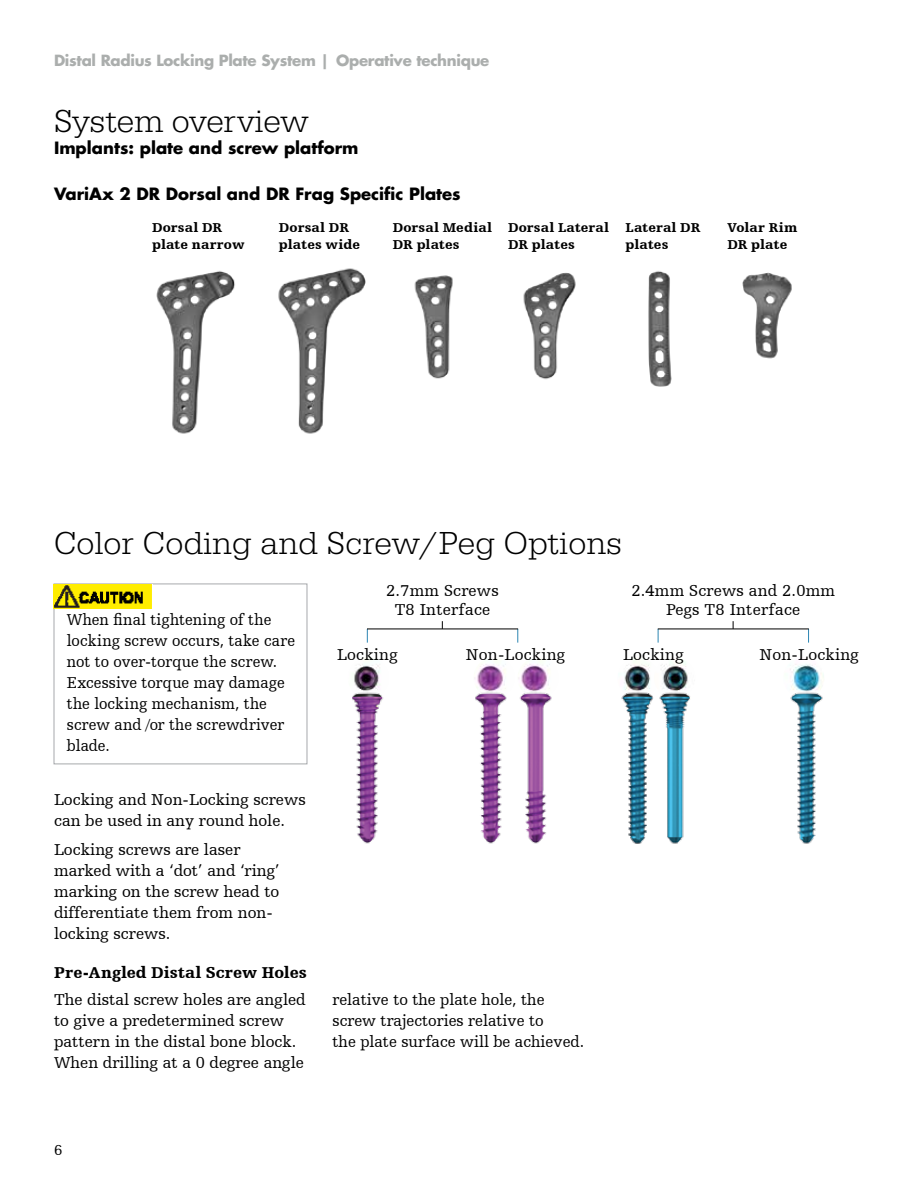
<style>
.page{position:relative;width:918px;height:1188px;background:#fff}
.page>*{position:absolute;margin:0;border:0;box-sizing:border-box;transform-origin:0 0}
.t1{font:300 33px "URW Egyptienne TOT";letter-spacing:.01em;color:#000}
.t2{font:16.5px/21px "Humanist Slabserif 712 BT";color:#000}
.t3{font:16.5px/21px "Humanist Slabserif 712 BT";color:#000;scale:.95 1}
.t4{font:700 16.5px "Futura For Stryker";color:#000}
.t5{font:900 16.5px "Humanist Slabserif 712 BT";letter-spacing:.005em;color:#000}
.t6{font:700 15px "Futura For Stryker";letter-spacing:-.02em;color:#abaead}
.t7{font:15px "Humanist Slabserif 712 BT";color:#000}
.t8{font:900 13.5px/16.5px "Humanist Slabserif 712 BT";letter-spacing:.01em;color:#000}
</style>
<div class="page">
<img style="left:621px;top:664px;width:69px;height:180px">
<img style="left:654px;top:657px;width:41px;height:42px;border-radius:21px">
<img style="left:352px;top:631px;width:31px;height:213px">
<svg style="left:367px;top:630px;width:1px;height:13px"></svg>
<hr style="left:367px;top:629px;width:151px;height:1px;background:#000">
<svg style="left:808px;top:630px;width:1px;height:13px"></svg>
<svg style="left:658px;top:630px;width:1px;height:13px"></svg>
<hr style="left:658px;top:629px;width:151px;height:1px;background:#000">
<div style="left:54px;top:584px;width:253px;height:180px;border:1px solid #a7a9ac"></div>
<img style="left:53px;top:584px;width:99px;height:24px">
<img style="left:156px;top:268px;width:636px;height:166px">
<img style="left:790px;top:664px;width:34px;height:180px">
<img style="left:521px;top:660px;width:31px;height:184px">
<img style="left:474px;top:631px;width:47px;height:213px">
<p class="t6" style="left:54px;top:51px;width:437px">Distal Radius Locking Plate System | Operative technique</p>
<h1 class="t1" style="left:54px;top:101px;width:256px">System overview</h1>
<p class="t4" style="left:54px;top:137px;width:306px">Implants: plate and screw platform</p>
<p class="t4" style="left:54px;top:183px;width:408px">VariAx 2 DR Dorsal and DR Frag Specific Plates</p>
<p class="t8" style="left:152px;top:219px;width:94px">Dorsal DR plate narrow</p>
<p class="t8" style="left:279px;top:219px;width:83px">Dorsal DR plates wide</p>
<p class="t8" style="left:393px;top:219px;width:101px">Dorsal Medial<br>DR plates</p>
<p class="t8" style="left:626px;top:219px;width:76px">Lateral DR plates</p>
<p class="t8" style="left:727px;top:219px;width:71px">Volar Rim<br>DR plate</p>
<p class="t8" style="left:508px;top:219px;width:102px">Dorsal Lateral<br>DR plates</p>
<h1 class="t1" style="left:54px;top:524px;width:569px">Color Coding and Screw/Peg Options</h1>
<p class="t3" style="left:67px;top:609px;width:242px">When final tightening of the locking screw occurs, take care not to over-torque the screw.<br>Excessive torque may damage the locking mechanism, the screw and /or the screwdriver blade.</p>
<p class="t2" style="left:54px;top:788px;width:253px">Locking and Non-Locking screws can be used in any round hole.</p>
<p class="t2" style="left:54px;top:839px;width:227px">Locking screws are laser marked with a ‘dot’ and ‘ring’ marking on the screw head to differentiate them from non&shy;locking screws.</p>
<p class="t5" style="left:54px;top:962px;width:254px">Pre-Angled Distal Screw Holes</p>
<p class="t2" style="left:386px;top:580px;width:114px;line-height:19.5px;text-align:center">2.7mm Screws<br>T8 Interface</p>
<p class="t2" style="left:631px;top:580px;width:205px;line-height:19.5px;text-align:center">2.4mm Screws and 2.0mm<br>Pegs T8 Interface</p>
<p class="t2" style="left:623px;top:643px;width:62px">Locking</p>
<p class="t2" style="left:337px;top:643px;width:62px">Locking</p>
<p class="t2" style="left:466px;top:643px;width:101px">Non-Locking</p>
<p class="t2" style="left:760px;top:643px;width:101px">Non-Locking</p>
<p class="t2" style="left:54px;top:989px;width:253px">The distal screw holes are angled to give a predetermined screw pattern in the distal bone block.<br>When drilling at a 0 degree angle</p>
<p class="t2" style="left:333px;top:989px;width:253px">relative to the plate hole, the screw trajectories relative to<br>the plate surface will be achieved.</p>
<p class="t7" style="left:54px;top:1141px;width:10px">6</p>
</div>
